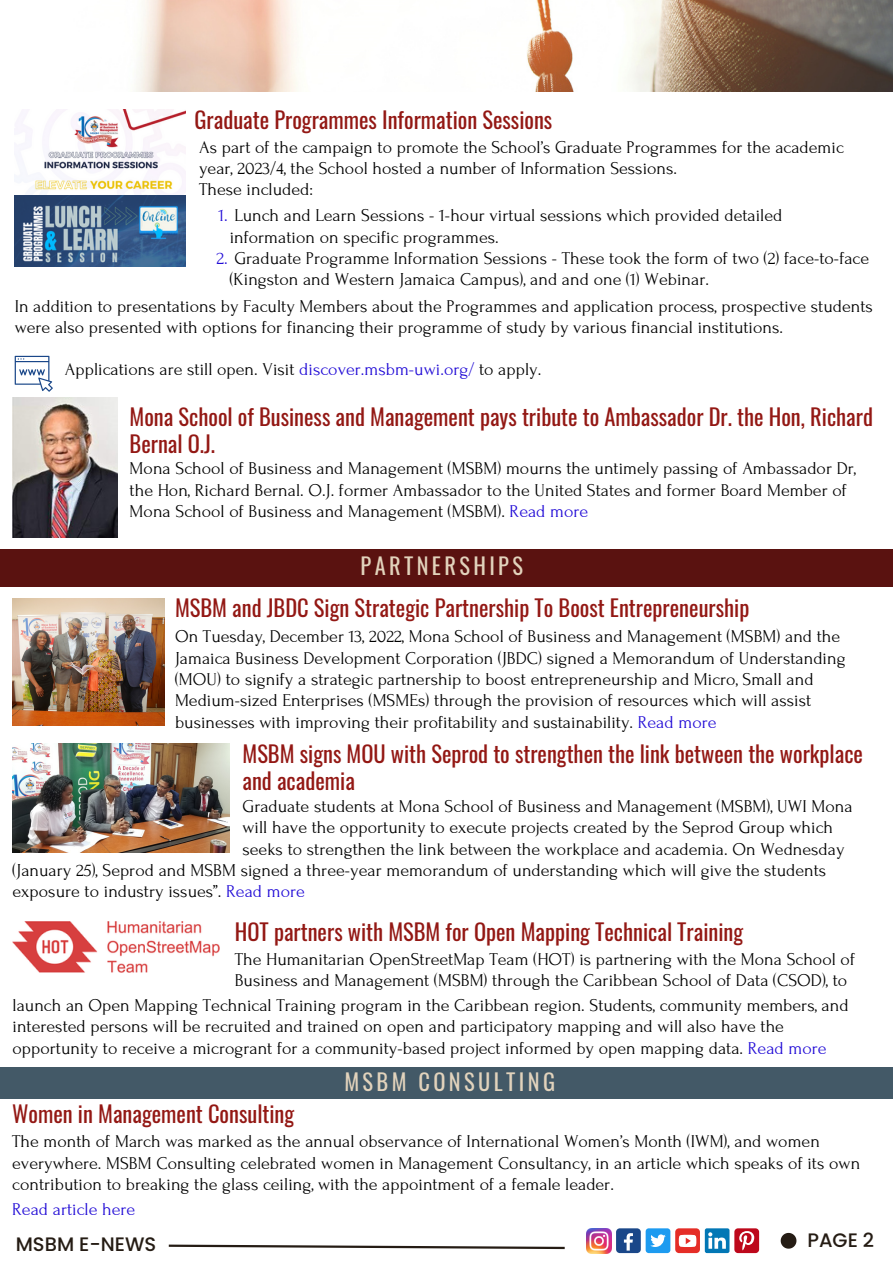
<style>
.page{position:relative;width:893px;height:1264px;background:#fff}
.page>*{position:absolute;margin:0;border:0;box-sizing:border-box;transform-origin:0 0}
.t1{font:22.5px/27px "Oswald";color:#931814}
.t2{font:22.5px "Oswald";letter-spacing:.15em;color:#e2d3bc}
.t3{font:22.35px "Oswald";letter-spacing:.15em;color:#e2d3bc}
.t4{font:500 19.5px "Poppins";color:#251c14}
.t5{font:18px/21.3px "Forum";color:#000}
.t6{font:18px "Forum";color:#210bd6}
.s1{color:#210bd6}
</style>
<div class="page">
<img style="left:136px;top:0;width:756px;height:92px">
<svg style="left:168px;top:1244px;width:397px;height:6px"></svg>
<svg style="left:780px;top:1232px;width:16px;height:16px"></svg>
<img style="left:586px;top:1228px;width:25px;height:25px">
<div style="left:616px;top:1228px;width:24px;height:24px;background:#1a4789;border-radius:4px"></div>
<svg style="left:624px;top:1233px;width:9px;height:17px"></svg>
<div style="left:645px;top:1228px;width:25px;height:24px;background:#1d9bf0;border-radius:3px"></div>
<svg style="left:650px;top:1234px;width:15px;height:12px"></svg>
<div style="left:675px;top:1228px;width:25px;height:24px;background:#e52d27;border-radius:4px"></div>
<svg style="left:678px;top:1234px;width:18px;height:12px"></svg>
<svg style="left:704px;top:1228px;width:55px;height:24px"></svg>
<img style="left:13px;top:398px;width:104px;height:139px">
<div style="left:0;top:549px;width:892px;height:37px;background:#5a1210"></div>
<img style="left:13px;top:921px;width:206px;height:51px">
<img style="left:13px;top:598px;width:151px;height:127px">
<img style="left:13px;top:743px;width:216px;height:109px">
<div style="left:0;top:1067px;width:892px;height:31px;background:#435967"></div>
<img style="left:15px;top:110px;width:171px;height:156px">
<svg style="left:15px;top:356px;width:38px;height:36px"></svg>
<p class="t1" style="left:194px;top:105px;width:359px">Graduate Programmes Information Sessions</p>
<p class="t5" style="left:199px;top:136px;width:646px">As part of the campaign to promote the School’s Graduate Programmes for the academic year, 2023/4, the School hosted a number of Information Sessions.<br>These included:</p>
<p class="t5" style="left:230px;top:205px;width:554px;text-indent:-11px"><span class="s1">1.</span> Lunch and Learn Sessions - 1-hour virtual sessions which provided detailed information on specific programmes.</p>
<p class="t5" style="left:230px;top:248px;width:641px;text-indent:-13px"><span class="s1">2.</span> Graduate Programme Information Sessions - These took the form of two (2) face-to-face (Kingston and Western Jamaica Campus), and and one (1) Webinar.</p>
<p class="t5" style="left:15px;top:296px;width:859px">In addition to presentations by Faculty Members about the Programmes and application process, prospective students were also presented with options for financing their programme of study by various financial institutions.</p>
<p class="t5" style="left:65px;top:358px;width:478px">Applications are still open. Visit <span class="s1">discover.msbm-uwi.org/</span> to apply.</p>
<p class="t1" style="left:129px;top:402px;width:745px">Mona School of Business and Management pays tribute to Ambassador Dr. the Hon, Richard<br>Bernal O.J.</p>
<p class="t5" style="left:130px;top:458px;width:727px">Mona School of Business and Management (MSBM) mourns the untimely passing of Ambassador Dr, the Hon, Richard Bernal. O.J. former Ambassador to the United States and former Board Member of<br>Mona School of Business and Management (MSBM). <span class="s1">Read more</span></p>
<p class="t3" style="left:360px;top:548px;width:164px">PARTNERSHIPS</p>
<p class="t1" style="left:175px;top:593px;width:576px">MSBM and JBDC Sign Strategic Partnership To Boost Entrepreneurship</p>
<p class="t5" style="left:175px;top:626px;width:672px">On Tuesday, December 13, 2022, Mona School of Business and Management (MSBM) and the Jamaica Business Development Corporation (JBDC) signed a Memorandum of Understanding (MOU) to signify a strategic partnership to boost entrepreneurship and Micro, Small and Medium-sized Enterprises (MSMEs) through the provision of resources which will assist businesses with improving their profitability and sustainability. <span class="s1">Read more</span></p>
<p class="t1" style="left:242px;top:738px;width:622px">MSBM signs MOU with Seprod to strengthen the link between the workplace and academia</p>
<p class="t5" style="left:242px;top:795px;width:611px">Graduate students at Mona School of Business and Management (MSBM), UWI Mona will have the opportunity to execute projects created by the Seprod Group which seeks to strengthen the link between the workplace and academia. On Wednesday</p>
<p class="t5" style="left:13px;top:860px;width:815px">(January 25), Seprod and MSBM signed a three-year memorandum of understanding which will give the students exposure to industry issues”. <span class="s1">Read more</span></p>
<p class="t1" style="left:235px;top:917px;width:510px">HOT partners with MSBM for Open Mapping Technical Training</p>
<p class="t5" style="left:235px;top:948px;width:621px">The Humanitarian OpenStreetMap Team (HOT) is partnering with the Mona School of<br>Business and Management (MSBM) through the Caribbean School of Data (CSOD), to</p>
<p class="t5" style="left:13px;top:994px;width:837px">launch an Open Mapping Technical Training program in the Caribbean region. Students, community members, and interested persons will be recruited and trained on open and participatory mapping and will also have the opportunity to receive a microgrant for a community-based project informed by open mapping data. <span class="s1">Read more</span></p>
<p class="t2" style="left:344px;top:1064px;width:212px">MSBM CONSULTING</p>
<p class="t1" style="left:12px;top:1099px;width:283px">Women in Management Consulting</p>
<p class="t5" style="left:12px;top:1131px;width:849px">The month of March was marked as the annual observance of International Women’s Month (IWM), and women everywhere. MSBM Consulting celebrated women in Management Consultancy, in an article which speaks of its own contribution to breaking the glass ceiling, with the appointment of a female leader.</p>
<p class="t6" style="left:12px;top:1199px;width:124px">Read article here</p>
<p class="t4" style="left:16px;top:1230px;width:142px">MSBM E-NEWS</p>
<p class="t4" style="left:807px;top:1226px;width:68px">PAGE 2</p>
</div>
